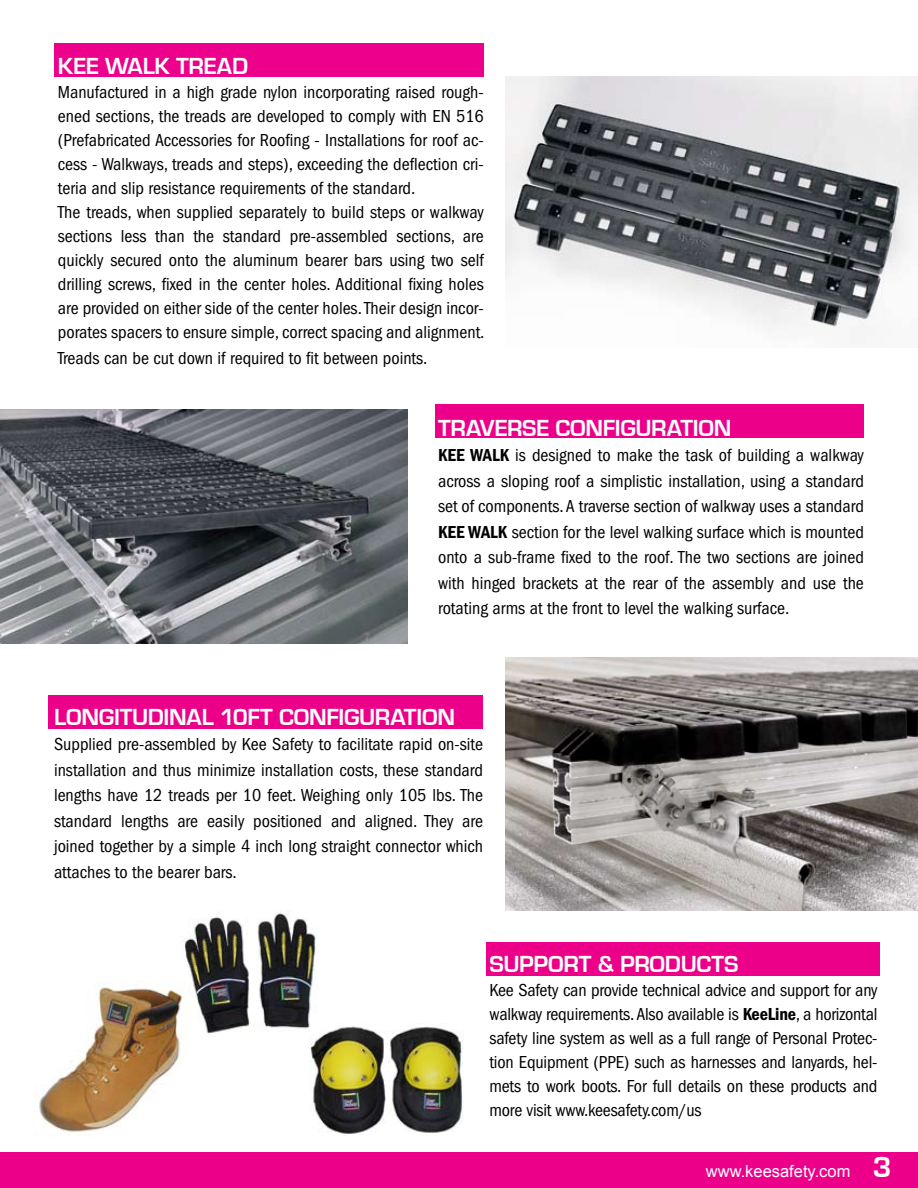
<style>
.page{position:relative;width:918px;height:1188px;background:#fff}
.page>*{position:absolute;margin:0;border:0;box-sizing:border-box;transform-origin:0 0}
.t1{font:700 24px "Eurostile";letter-spacing:-.01em;color:#fff}
.t2{font:condensed 18px/24.2px "Franklin Gothic";color:#000;text-align:justify}
.t3{font:600 condensed 18px "Franklin Gothic";color:#000}
.t4{font:16.5px "Arial";color:#fff}
.s1{font-weight:600}
.s2{font-family:"Eurostile";font-weight:700;font-size:30px}
</style>
<div class="page">
<img style="left:309px;top:1026px;width:154px;height:108px">
<img style="left:183px;top:913px;width:136px;height:123px">
<div style="left:486px;top:942px;width:393px;height:34px;background:#ec008a"></div>
<div style="left:48px;top:696px;width:435px;height:33px;background:#ec008a"></div>
<div style="left:435px;top:405px;width:429px;height:33px;background:#ec008a"></div>
<div style="left:0;top:1152px;width:918px;height:36px;background:#ec008a"></div>
<div style="left:54px;top:44px;width:430px;height:33px;background:#ec008c"></div>
<img style="left:505px;top:77px;width:413px;height:258px">
<img style="left:505px;top:657px;width:413px;height:254px">
<img style="left:0;top:410px;width:408px;height:234px">
<img style="left:39px;top:981px;width:147px;height:152px">
<h1 class="t1" style="left:58px;top:54px;width:192px">KEE WALK TREAD</h1>
<p class="t2" style="left:58px;top:81px;width:428px;text-align:left">Manufactured in a high grade nylon incorporating raised rough&shy;ened sections, the treads are developed to comply with EN 516 (Prefabricated Accessories for Roofing - Installations for roof ac&shy;cess - Walkways, treads and steps), exceeding the deflection cri&shy;teria and slip resistance requirements of the standard.<br>The treads, when supplied separately to build steps or walkway sections less than the standard pre-assembled sections, are quickly secured onto the aluminum bearer bars using two self drilling screws, fixed in the center holes. Additional fixing holes are provided on either side of the center holes. Their design incor&shy;porates spacers to ensure simple, correct spacing and alignment.<br>Treads can be cut down if required to fit between points.</p>
<h1 class="t1" style="left:438px;top:415px;width:71px">TRAVERSE</h1>
<h1 class="t1" style="left:555px;top:415px;width:28px">CONFI</h1>
<h1 class="t1" style="left:620px;top:415px;width:30px">GURATION</h1>
<p class="t3" style="left:438px;top:445px;width:55px">KEE WALK</p>
<p class="t2" style="left:438px;top:443px;width:427px;line-height:25.5px;text-indent:77px">is designed to make the task of building a walkway across a sloping roof a simplistic installation, using a standard set of components. A traverse section of walkway uses a standard <span class="s1">KEE WALK</span> section for the level walking surface which is mounted onto a sub-frame fixed to the roof. The two sections are joined with hinged brackets at the rear of the assembly and use the rotating arms at the front to level the walking surface.</p>
<h1 class="t1" style="left:54px;top:704px;width:123px">LONGITUDINAL</h1>
<h1 class="t1" style="left:220px;top:704px;width:88px">10FT CONFI</h1>
<h1 class="t1" style="left:344px;top:704px;width:30px">GURATION</h1>
<p class="t2" style="left:54px;top:732px;width:431px;line-height:25.5px">Supplied pre-assembled by Kee Safety to facilitate rapid on-site installation and thus minimize installation costs, these standard lengths have 12 treads per 10 feet. Weighing only 105 lbs. The standard lengths are easily positioned and aligned. They are joined together by a simple 4 inch long straight connector which attaches to the bearer bars.</p>
<h1 class="t1" style="left:489px;top:951px;width:74px">SUPPORT</h1>
<h1 class="t1" style="left:597px;top:951px;width:39px">&amp; PRO</h1>
<h1 class="t1" style="left:665px;top:951px;width:31px">DUCTS</h1>
<p class="t2" style="left:489px;top:978px;width:390px">Kee Safety can provide technical advice and support for any walkway requirements. Also available is <span class="s1">KEELINE</span>, a horizontal safety line system as well as a full range of Personal Protec&shy;tion Equipment (PPE) such as harnesses and lanyards, hel&shy;mets to work boots. For full details on these products and more visit www.keesafety.com/us</p>
<p class="t4" style="left:706px;top:1161px;width:187px">www.keesafety.com <span class="s2">3</span></p>
</div>
